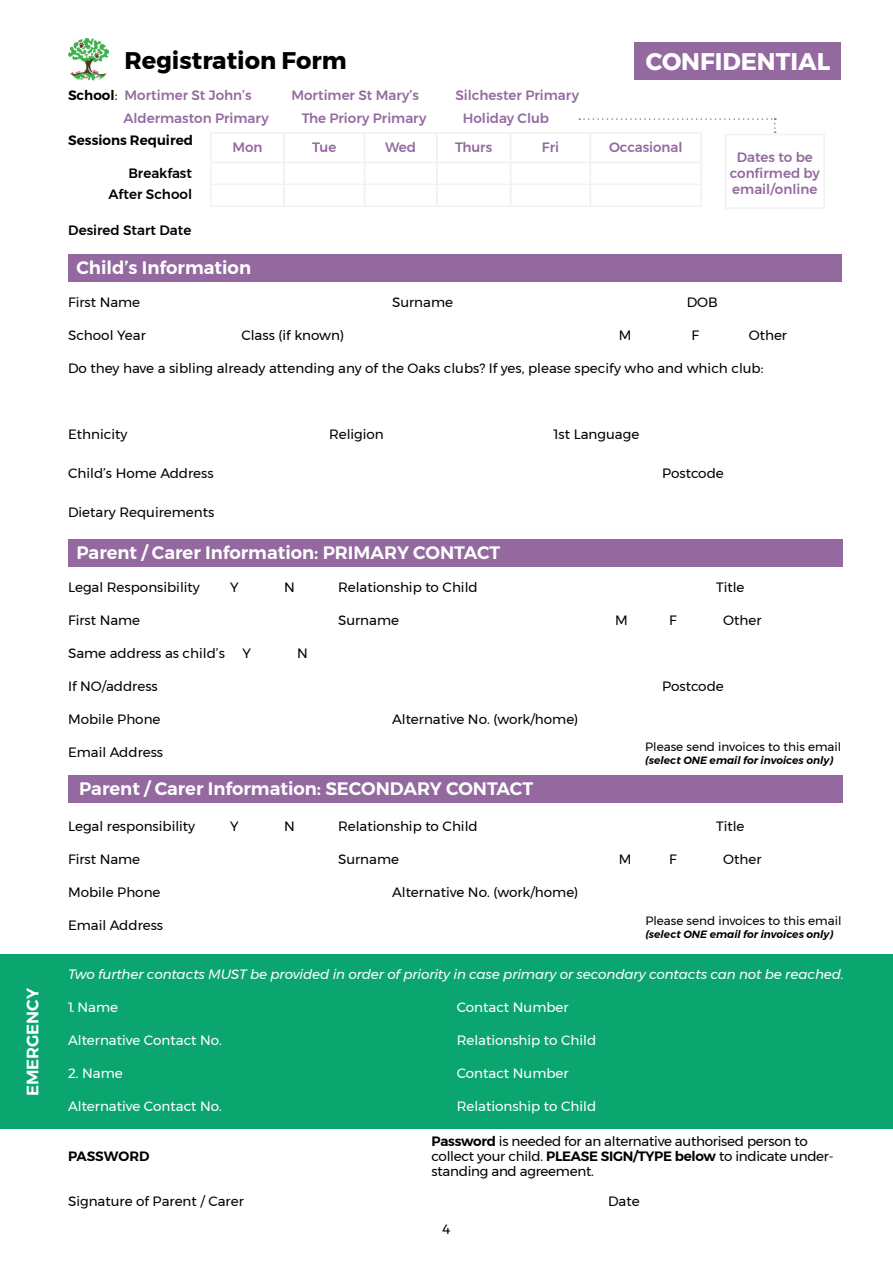
<style>
.page{position:relative;width:893px;height:1263px;background:#fff}
.page>*{position:absolute;margin:0;border:0;box-sizing:border-box;transform-origin:0 0}
.t1{font:700 24px "Montserrat";color:#000}
.t2{font:700 24px "Montserrat";color:#fff}
.t3{font:600 18px "Montserrat";color:#fff}
.t4{font:600 16.5px "Montserrat";color:#fff}
.t5{font:13.5px "Montserrat";color:#000}
.t6{font:500 13.5px/16.2px "Montserrat";color:#9469a0;text-align:center}
.t7{font:13.5px/15px "Montserrat";letter-spacing:-.02em;color:#000}
.t8{font:13.5px "Montserrat";color:#fff}
.t9{font:italic 13.5px "Montserrat";letter-spacing:-.01em;color:#fff}
.t10{font:500 13.5px/21px "Montserrat";color:#000;text-align:right}
.t11{font:600 13.5px "Montserrat";color:#000}
.t12{font:12px "Montserrat";color:#000}
.t13{font:italic 600 10.5px "Montserrat";color:#000}
.s1{font-weight:600;color:#000}
.s2{font-weight:400;color:#000}
.s3{font-weight:600}
</style>
<div class="page">
<div style="left:0;top:954px;width:893px;height:175px;background:#0ba670"></div>
<div style="left:68px;top:775px;width:774px;height:27px;background:#9469a0"></div>
<div style="left:68px;top:254px;width:774px;height:28px;background:#9469a0"></div>
<div style="left:68px;top:539px;width:774px;height:27px;background:#9469a0"></div>
<hr style="left:283px;top:134px;width:2px;height:28px;background:#f2eee8">
<hr style="left:283px;top:163px;width:2px;height:21px;background:#f2eee8">
<hr style="left:283px;top:185px;width:2px;height:20px;background:#f2eee8">
<svg style="left:364px;top:134px;width:1px;height:71px"></svg>
<svg style="left:436px;top:134px;width:1px;height:71px"></svg>
<svg style="left:510px;top:134px;width:1px;height:71px"></svg>
<hr style="left:210px;top:185px;width:2px;height:20px;background:#f1f1f2">
<hr style="left:210px;top:205px;width:74px;height:2px;background:#f1f1f2">
<hr style="left:284px;top:205px;width:81px;height:2px;background:#f1f1f2">
<hr style="left:365px;top:205px;width:72px;height:2px;background:#f1f1f2">
<hr style="left:437px;top:205px;width:74px;height:2px;background:#f1f1f2">
<hr style="left:511px;top:205px;width:79px;height:2px;background:#f1f1f2">
<hr style="left:590px;top:205px;width:112px;height:2px;background:#f1f1f2">
<hr style="left:210px;top:163px;width:2px;height:21px;background:#f1f1f2">
<hr style="left:210px;top:184px;width:74px;height:1px;background:#f1f1f2">
<hr style="left:284px;top:184px;width:81px;height:1px;background:#f1f1f2">
<hr style="left:365px;top:184px;width:72px;height:1px;background:#f1f1f2">
<hr style="left:437px;top:184px;width:74px;height:1px;background:#f1f1f2">
<hr style="left:511px;top:184px;width:79px;height:1px;background:#f1f1f2">
<hr style="left:210px;top:132px;width:74px;height:2px;background:#f1f1f2">
<hr style="left:210px;top:134px;width:2px;height:28px;background:#f1f1f2">
<hr style="left:284px;top:132px;width:81px;height:2px;background:#f1f1f2">
<hr style="left:365px;top:132px;width:72px;height:2px;background:#f1f1f2">
<hr style="left:437px;top:132px;width:74px;height:2px;background:#f1f1f2">
<hr style="left:511px;top:132px;width:79px;height:2px;background:#f1f1f2">
<hr style="left:210px;top:162px;width:74px;height:1px;background:#f1f1f2">
<hr style="left:284px;top:162px;width:81px;height:1px;background:#f1f1f2">
<hr style="left:365px;top:162px;width:72px;height:1px;background:#f1f1f2">
<hr style="left:437px;top:162px;width:74px;height:1px;background:#f1f1f2">
<hr style="left:511px;top:162px;width:79px;height:1px;background:#f1f1f2">
<div style="left:634px;top:43px;width:207px;height:37px;background:#9469a0"></div>
<img style="left:68px;top:39px;width:41px;height:42px">
<div style="left:725px;top:134px;width:100px;height:75px;border:2px solid #f1f1f2"></div>
<svg style="left:579px;top:118px;width:197px;height:87px"></svg>
<p class="t4" style="left:20px;top:1096px;width:110px;rotate:-90deg">EMERGENCY</p>
<h1 class="t1" style="left:125px;top:41px;width:224px">Registration Form</h1>
<p class="t6" style="left:123px;top:110px;width:147px">Aldermaston Primary</p>
<p class="t6" style="left:302px;top:110px;width:126px">The Priory Primary</p>
<p class="t6" style="left:463px;top:110px;width:88px">Holiday Club</p>
<p class="t6" style="left:68px;top:87px;width:185px"><span class="s1">School</span><span class="s2">:</span> Mortimer St John’s</p>
<p class="t6" style="left:291px;top:87px;width:129px">Mortimer St Mary’s</p>
<p class="t6" style="left:455px;top:87px;width:125px">Silchester Primary</p>
<h1 class="t2" style="left:646px;top:42px;width:186px">CONFIDENTIAL</h1>
<p class="t11" style="left:68px;top:130px;width:126px">Sessions Required</p>
<p class="t10" style="left:108px;top:163px;width:85px">Breakfast<br>After School</p>
<p class="t10" style="left:68px;top:219px;width:125px">Desired Start Date</p>
<p class="t6" style="left:232px;top:139px;width:32px">Mon</p>
<p class="t6" style="left:312px;top:139px;width:26px">Tue</p>
<p class="t6" style="left:385px;top:139px;width:32px">Wed</p>
<p class="t6" style="left:455px;top:139px;width:39px">Thurs</p>
<p class="t6" style="left:542px;top:139px;width:19px">Fri</p>
<p class="t6" style="left:609px;top:139px;width:75px">Occasional</p>
<p class="t6" style="left:730px;top:149px;width:91px">Dates to be confirmed by email/online</p>
<h2 class="t3" style="left:76px;top:254px;width:176px">Child’s Information</h2>
<p class="t5" style="left:68px;top:291px;width:74px">First Name</p>
<p class="t5" style="left:392px;top:291px;width:63px">Surname</p>
<p class="t5" style="left:687px;top:291px;width:32px">DOB</p>
<p class="t5" style="left:68px;top:324px;width:79px">School Year</p>
<p class="t5" style="left:241px;top:324px;width:104px">Class (if known)</p>
<p class="t5" style="left:619px;top:324px;width:14px">M</p>
<p class="t5" style="left:691px;top:324px;width:9px">F</p>
<p class="t5" style="left:749px;top:324px;width:40px">Other</p>
<p class="t5" style="left:68px;top:357px;width:697px">Do they have a sibling already attending any of the Oaks clubs? If yes, please specify who and which club:</p>
<p class="t5" style="left:68px;top:423px;width:61px">Ethnicity</p>
<p class="t5" style="left:329px;top:423px;width:56px">Religion</p>
<p class="t5" style="left:554px;top:423px;width:87px">1st Language</p>
<p class="t5" style="left:68px;top:462px;width:147px">Child’s Home Address</p>
<p class="t5" style="left:662px;top:462px;width:63px">Postcode</p>
<p class="t5" style="left:68px;top:501px;width:148px">Dietary Requirements</p>
<h2 class="t3" style="left:76px;top:538px;width:425px">Parent / Carer Information: PRIMARY CONTACT</h2>
<p class="t5" style="left:68px;top:577px;width:133px">Legal Responsibility</p>
<p class="t5" style="left:230px;top:577px;width:10px">Y</p>
<p class="t5" style="left:284px;top:577px;width:12px">N</p>
<p class="t5" style="left:338px;top:577px;width:141px">Relationship to Child</p>
<p class="t5" style="left:716px;top:577px;width:30px">Title</p>
<p class="t5" style="left:68px;top:610px;width:74px">First Name</p>
<p class="t5" style="left:338px;top:610px;width:63px">Surname</p>
<p class="t5" style="left:615px;top:610px;width:14px">M</p>
<p class="t5" style="left:669px;top:610px;width:9px">F</p>
<p class="t5" style="left:723px;top:610px;width:40px">Other</p>
<p class="t5" style="left:68px;top:643px;width:158px">Same address as child’s</p>
<p class="t5" style="left:243px;top:643px;width:10px">Y</p>
<p class="t5" style="left:297px;top:643px;width:12px">N</p>
<p class="t5" style="left:68px;top:676px;width:91px">If NO/address</p>
<p class="t5" style="left:662px;top:676px;width:63px">Postcode</p>
<p class="t5" style="left:68px;top:709px;width:94px">Mobile Phone</p>
<p class="t5" style="left:392px;top:709px;width:188px">Alternative No. (work/home)</p>
<p class="t5" style="left:68px;top:742px;width:97px">Email Address</p>
<p class="t12" style="left:645px;top:737px;width:198px">Please send invoices to this email</p>
<p class="t13" style="left:645px;top:752px;width:189px">(select ONE email for invoices only)</p>
<h2 class="t3" style="left:79px;top:774px;width:456px">Parent / Carer Information: SECONDARY CONTACT</h2>
<p class="t5" style="left:68px;top:815px;width:129px">Legal responsibility</p>
<p class="t5" style="left:230px;top:815px;width:10px">Y</p>
<p class="t5" style="left:284px;top:815px;width:12px">N</p>
<p class="t5" style="left:338px;top:815px;width:141px">Relationship to Child</p>
<p class="t5" style="left:716px;top:815px;width:30px">Title</p>
<p class="t5" style="left:68px;top:848px;width:74px">First Name</p>
<p class="t5" style="left:338px;top:848px;width:63px">Surname</p>
<p class="t5" style="left:619px;top:848px;width:14px">M</p>
<p class="t5" style="left:669px;top:848px;width:9px">F</p>
<p class="t5" style="left:723px;top:848px;width:40px">Other</p>
<p class="t5" style="left:68px;top:881px;width:94px">Mobile Phone</p>
<p class="t5" style="left:392px;top:881px;width:188px">Alternative No. (work/home)</p>
<p class="t5" style="left:68px;top:914px;width:97px">Email Address</p>
<p class="t9" style="left:68px;top:964px;width:777px">Two further contacts MUST be provided in order of priority in case primary or secondary contacts can not be reached.</p>
<p class="t8" style="left:68px;top:997px;width:52px">1. Name</p>
<p class="t8" style="left:457px;top:997px;width:114px">Contact Number</p>
<p class="t8" style="left:68px;top:1030px;width:156px">Alternative Contact No.</p>
<p class="t8" style="left:457px;top:1030px;width:141px">Relationship to Child</p>
<p class="t8" style="left:68px;top:1063px;width:56px">2. Name</p>
<p class="t8" style="left:457px;top:1063px;width:114px">Contact Number</p>
<p class="t8" style="left:68px;top:1096px;width:156px">Alternative Contact No.</p>
<p class="t8" style="left:457px;top:1096px;width:141px">Relationship to Child</p>
<p class="t11" style="left:68px;top:1145px;width:83px">PASSWORD</p>
<p class="t5" style="left:68px;top:1190px;width:177px">Signature of Parent / Carer</p>
<p class="t5" style="left:608px;top:1190px;width:33px">Date</p>
<p class="t12" style="left:645px;top:911px;width:198px">Please send invoices to this email</p>
<p class="t13" style="left:645px;top:926px;width:189px">(select ONE email for invoices only)</p>
<p class="t7" style="left:432px;top:1133px;width:404px"><span class="s3">Password</span> is needed for an alternative authorised person to collect your child. <span class="s3">PLEASE SIGN/TYPE below</span> to indicate under&shy;standing and agreement.</p>
<p class="t5" style="left:442px;top:1218px;width:9px">4</p>
</div>
